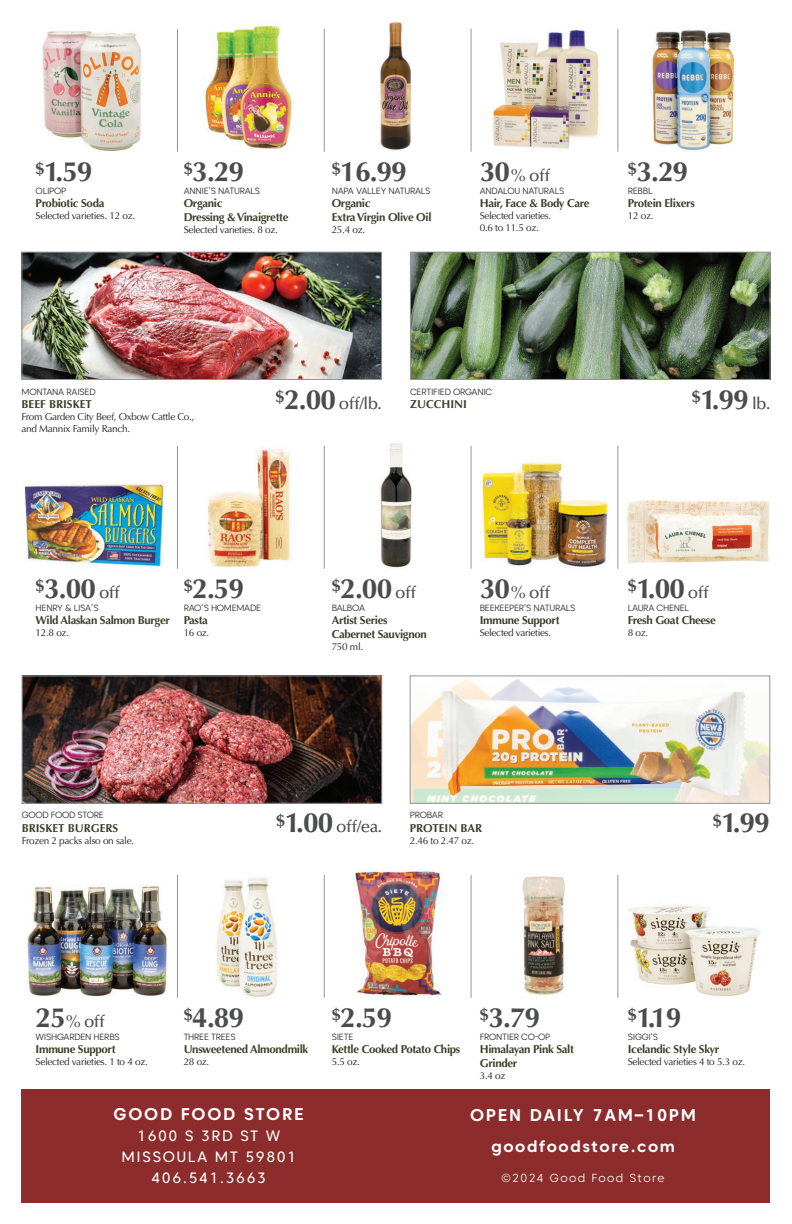
<style>
.page{position:relative;width:792px;height:1224px;background:#fff}
.page>*{position:absolute;margin:0;border:0;box-sizing:border-box;transform-origin:0 0}
.t1{font:700 28px "Optima LT Pro";letter-spacing:-.03em;color:#4b4c4d}
.t2{font:500 17px "Optima LT Pro";letter-spacing:-.03em;color:#4b4c4d}
.t3{font:700 17px "Caros Soft";letter-spacing:.1em;color:#fff}
.t4{font:700 16px "Caros Soft";letter-spacing:.1em;color:#fff}
.t5{font:15px/21px "Caros Soft";letter-spacing:.1em;color:#fff;text-align:center}
.t6{font:300 11.7px "Caros Soft";letter-spacing:.115em;color:#fff}
.t7{font:700 11.5px/13.8px "Optima LT Pro";letter-spacing:-.03em;color:#3c4028}
.t8{font:700 11.5px "Optima LT Pro";color:#3c4028}
.t9{font:10px/12px "Optima LT Pro";letter-spacing:-.03em;color:#231f20}
.t10{font:300 9px "Caros Soft";letter-spacing:-.03em;color:#231f20}
.s1{font-weight:700;font-size:28px}
.s2{font-weight:500;font-size:17px}
</style>
<div class="page">
<div style="left:22px;top:1089px;width:748px;height:113px;background:#8c2c2c"></div>
<img style="left:24px;top:678px;width:356px;height:124px">
<div style="left:22px;top:676px;width:360px;height:128px;border:1px solid #939598"></div>
<img style="left:412px;top:678px;width:356px;height:124px">
<div style="left:410px;top:676px;width:360px;height:128px;border:1px solid #939598"></div>
<img style="left:412px;top:254px;width:356px;height:124px">
<div style="left:410px;top:252px;width:360px;height:128px;border:1px solid #939598"></div>
<img style="left:24px;top:254px;width:356px;height:124px">
<div style="left:22px;top:252px;width:360px;height:128px;border:1px solid #939598"></div>
<img style="left:627px;top:500px;width:142px;height:63px">
<img style="left:380px;top:22px;width:31px;height:129px">
<img style="left:42px;top:31px;width:99px;height:120px">
<img style="left:440px;top:691px;width:306px;height:105px">
<img style="left:208px;top:448px;width:84px;height:121px">
<img style="left:650px;top:30px;width:85px;height:122px">
<img style="left:353px;top:869px;width:89px;height:127px">
<img style="left:628px;top:905px;width:133px;height:91px">
<img style="left:217px;top:877px;width:61px;height:121px">
<img style="left:27px;top:884px;width:140px;height:113px">
<img style="left:204px;top:25px;width:88px;height:124px">
<img style="left:379px;top:443px;width:33px;height:125px">
<img style="left:522px;top:876px;width:44px;height:119px">
<img style="left:23px;top:484px;width:141px;height:83px">
<img style="left:492px;top:29px;width:107px;height:120px">
<img style="left:482px;top:462px;width:126px;height:106px">
<hr style="left:177px;top:29px;width:1px;height:123px;background:#939598">
<hr style="left:177px;top:875px;width:1px;height:123px;background:#939598">
<hr style="left:177px;top:446px;width:1px;height:123px;background:#939598">
<hr style="left:324px;top:29px;width:1px;height:123px;background:#939598">
<hr style="left:324px;top:875px;width:1px;height:123px;background:#939598">
<hr style="left:324px;top:446px;width:1px;height:123px;background:#939598">
<hr style="left:471px;top:29px;width:1px;height:123px;background:#939598">
<hr style="left:471px;top:875px;width:1px;height:123px;background:#939598">
<hr style="left:471px;top:446px;width:1px;height:123px;background:#939598">
<hr style="left:618px;top:29px;width:1px;height:123px;background:#939598">
<hr style="left:618px;top:875px;width:1px;height:123px;background:#939598">
<hr style="left:618px;top:446px;width:1px;height:123px;background:#939598">
<h1 class="t1" style="left:36px;top:153px;width:59px"><sup>$</sup>1.59</h1>
<p class="t10" style="left:36px;top:185px;width:32px">OLIPOP</p>
<p class="t7" style="left:36px;top:196px;width:70px">Probiotic Soda</p>
<p class="t9" style="left:36px;top:210px;width:101px">Selected varieties. 12 oz.</p>
<h1 class="t1" style="left:184px;top:153px;width:62px"><sup>$</sup>3.29</h1>
<p class="t10" style="left:184px;top:185px;width:78px">ANNIE’S NATURALS</p>
<p class="t7" style="left:184px;top:196px;width:106px">Organic<br>Dressing &amp; Vinaigrette</p>
<p class="t9" style="left:184px;top:224px;width:96px">Selected varieties. 8 oz.</p>
<h1 class="t1" style="left:332px;top:153px;width:77px"><sup>$</sup>16.99</h1>
<p class="t10" style="left:332px;top:185px;width:100px">NAPA VALLEY NATURALS</p>
<p class="t7" style="left:332px;top:196px;width:101px">Organic<br>Extra Virgin Olive Oil</p>
<p class="t9" style="left:332px;top:224px;width:35px">25.4 oz.</p>
<h2 class="t2" style="left:480px;top:164px;width:72px"><span class="s1">30</span>% off</h2>
<p class="t10" style="left:480px;top:185px;width:86px">ANDALOU NATURALS</p>
<p class="t7" style="left:480px;top:196px;width:111px">Hair, Face &amp; Body Care</p>
<p class="t9" style="left:480px;top:210px;width:73px">Selected varieties.<br>0.6 to 11.5 oz.</p>
<h1 class="t1" style="left:628px;top:153px;width:62px"><sup>$</sup>3.29</h1>
<p class="t10" style="left:628px;top:185px;width:26px">REBBL</p>
<p class="t7" style="left:628px;top:196px;width:69px">Protein Elixers</p>
<p class="t9" style="left:628px;top:210px;width:27px">12 oz.</p>
<p class="t10" style="left:22px;top:386px;width:76px">MONTANA RAISED</p>
<p class="t8" style="left:22px;top:397px;width:72px">BEEF BRISKET</p>
<p class="t9" style="left:22px;top:411px;width:174px">From Garden City Beef, Oxbow Cattle Co., and Mannix Family Ranch.</p>
<h2 class="t2" style="left:275px;top:392px;width:108px"><sup>$</sup><span class="s1">2.00</span> off/lb.</h2>
<p class="t10" style="left:410px;top:386px;width:84px">CERTIFIED ORGANIC</p>
<p class="t8" style="left:410px;top:397px;width:58px">ZUCCHINI</p>
<h1 class="t1" style="left:692px;top:381px;width:80px"><sup>$</sup>1.99 <span class="s2">lb.</span></h1>
<h1 class="t1" style="left:36px;top:570px;width:86px"><sup>$</sup>3.00 <span class="s2">off</span></h1>
<p class="t10" style="left:36px;top:602px;width:64px">HENRY &amp; LISA’S</p>
<p class="t7" style="left:36px;top:613px;width:136px">Wild Alaskan Salmon Burger</p>
<p class="t9" style="left:36px;top:627px;width:35px">12.8 oz.</p>
<h1 class="t1" style="left:184px;top:570px;width:62px"><sup>$</sup>2.59</h1>
<p class="t10" style="left:184px;top:602px;width:79px">RAO’S HOMEMADE</p>
<p class="t7" style="left:184px;top:613px;width:26px">Pasta</p>
<p class="t9" style="left:184px;top:627px;width:27px">16 oz.</p>
<h1 class="t1" style="left:332px;top:570px;width:86px"><sup>$</sup>2.00 <span class="s2">off</span></h1>
<p class="t10" style="left:332px;top:602px;width:35px">BALBOA</p>
<p class="t7" style="left:332px;top:613px;width:97px">Artist Series<br>Cabernet Sauvignon</p>
<p class="t9" style="left:332px;top:641px;width:33px">750 ml.</p>
<h2 class="t2" style="left:480px;top:581px;width:72px"><span class="s1">30</span>% off</h2>
<p class="t10" style="left:480px;top:602px;width:97px">BEEKEEPER’S NATURALS</p>
<p class="t7" style="left:480px;top:613px;width:81px">Immune Support</p>
<p class="t9" style="left:480px;top:627px;width:73px">Selected varieties.</p>
<h1 class="t1" style="left:628px;top:570px;width:83px"><sup>$</sup>1.00 <span class="s2">off</span></h1>
<p class="t10" style="left:628px;top:602px;width:63px">LAURA CHENEL</p>
<p class="t7" style="left:628px;top:613px;width:90px">Fresh Goat Cheese</p>
<p class="t9" style="left:628px;top:627px;width:22px">8 oz.</p>
<p class="t10" style="left:22px;top:809px;width:84px">GOOD FOOD STORE</p>
<p class="t8" style="left:22px;top:821px;width:98px">BRISKET BURGERS</p>
<p class="t9" style="left:22px;top:835px;width:114px">Frozen 2 packs also on sale.</p>
<h2 class="t2" style="left:276px;top:816px;width:107px"><sup>$</sup><span class="s1">1.00</span> off/ea.</h2>
<p class="t10" style="left:410px;top:809px;width:35px">PROBAR</p>
<p class="t8" style="left:410px;top:821px;width:74px">PROTEIN BAR</p>
<p class="t9" style="left:410px;top:835px;width:66px">2.46 to 2.47 oz.</p>
<h1 class="t1" style="left:713px;top:805px;width:59px"><sup>$</sup>1.99</h1>
<h2 class="t2" style="left:36px;top:1010px;width:71px"><span class="s1">25</span>% off</h2>
<p class="t10" style="left:36px;top:1031px;width:86px">WISHGARDEN HERBS</p>
<p class="t7" style="left:36px;top:1042px;width:81px">Immune Support</p>
<p class="t9" style="left:36px;top:1056px;width:114px">Selected varieties. 1 to 4 oz.</p>
<h1 class="t1" style="left:184px;top:999px;width:62px"><sup>$</sup>4.89</h1>
<p class="t10" style="left:184px;top:1031px;width:53px">THREE TREES</p>
<p class="t7" style="left:184px;top:1042px;width:126px">Unsweetened Almondmilk</p>
<p class="t9" style="left:184px;top:1056px;width:27px">28 oz.</p>
<h2 class="t3" style="left:114px;top:1103px;width:192px">GOOD FOOD STORE</h2>
<h3 class="t5" style="left:122px;top:1125px;width:176px">1600 S 3RD ST W<br>MISSOULA MT 59801<br>406.541.3663</h3>
<h1 class="t1" style="left:332px;top:999px;width:62px"><sup>$</sup>2.59</h1>
<p class="t10" style="left:332px;top:1031px;width:23px">SIETE</p>
<p class="t7" style="left:332px;top:1042px;width:130px">Kettle Cooked Potato Chips</p>
<p class="t9" style="left:332px;top:1056px;width:30px">5.5 oz.</p>
<h1 class="t1" style="left:480px;top:999px;width:62px"><sup>$</sup>3.79</h1>
<p class="t10" style="left:480px;top:1031px;width:72px">FRONTIER CO-OP</p>
<p class="t7" style="left:480px;top:1042px;width:96px">Himalayan Pink Salt<br>Grinder</p>
<p class="t9" style="left:480px;top:1070px;width:27px">3.4 oz</p>
<h1 class="t1" style="left:628px;top:999px;width:55px"><sup>$</sup>1.19</h1>
<p class="t10" style="left:628px;top:1031px;width:32px">SIGGI’S</p>
<p class="t7" style="left:628px;top:1042px;width:93px">Icelandic Style Skyr</p>
<p class="t9" style="left:628px;top:1056px;width:119px">Selected varieties 4 to 5.3 oz.</p>
<h2 class="t3" style="left:470px;top:1104px;width:227px">OPEN DAILY 7AM–10PM</h2>
<h3 class="t4" style="left:491px;top:1135px;width:185px">goodfoodstore.com</h3>
<p class="t6" style="left:502px;top:1171px;width:165px">©2024 Good Food Store</p>
</div>
